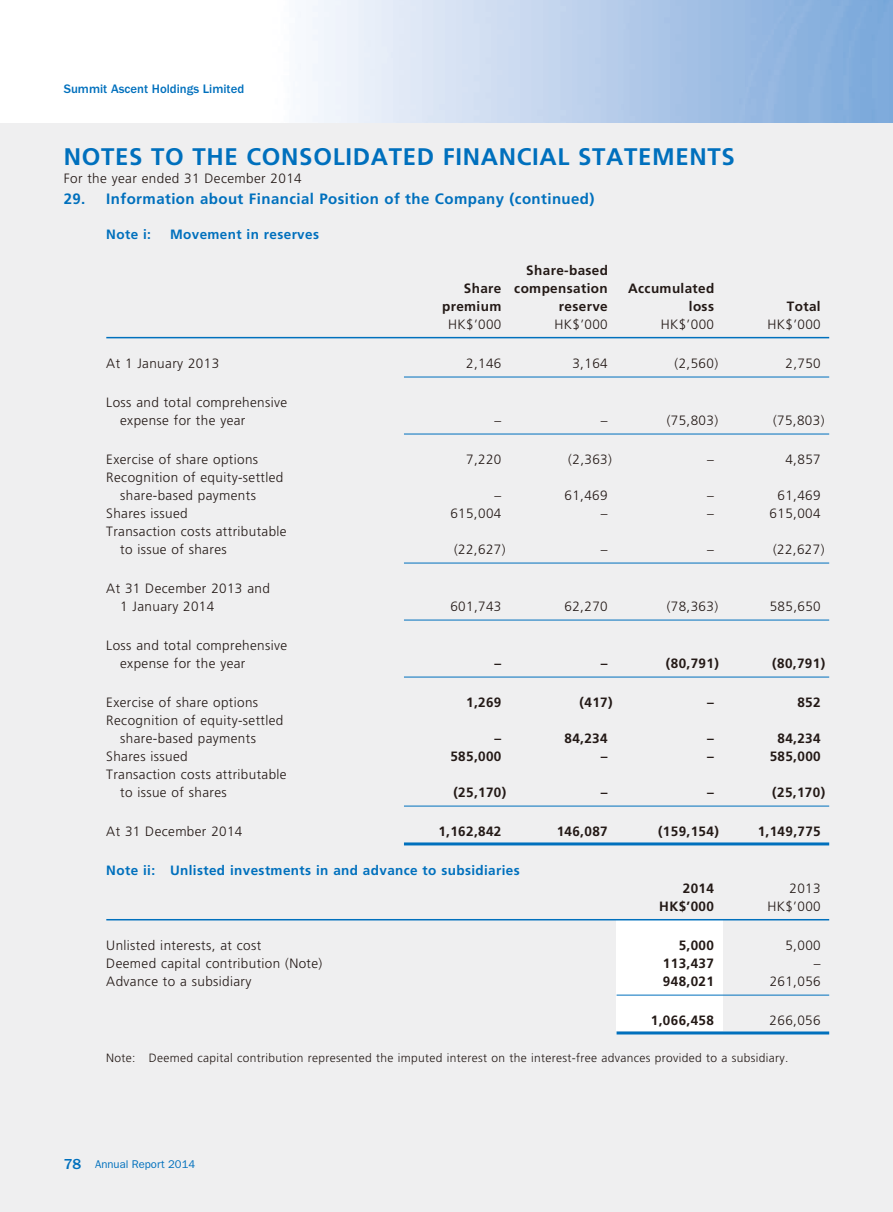
<style>
.page{position:relative;width:893px;height:1212px;background:#efeff0}
.page>*{position:absolute;margin:0;border:0;box-sizing:border-box;transform-origin:0 0}
.t1{font:700 24px "Frutiger LT Std";letter-spacing:.03em;color:#0070bd}
.t2{font:700 15px "Frutiger LT Std";letter-spacing:.03em;color:#0070bd}
.t3{font:300 13.5px/18px "Frutiger LT Std";letter-spacing:.03em;color:#231916}
.t4{font:700 13.5px/18px "Frutiger LT Std";letter-spacing:.03em;color:#231916;text-align:right}
.t5{font:700 13.5px "Frutiger LT Std";letter-spacing:.03em;color:#0070bd}
.t6{font:500 12.75px "ITC Franklin Gothic Std";color:#0070bd}
.t7{font:300 12px "Frutiger LT Std";letter-spacing:.03em;color:#231916}
.t8{font:11.25px "ITC Franklin Gothic Std";color:#0070bd}
.s1{font-weight:500;font-size:15px}
</style>
<div class="page">
<img style="left:0;top:0;width:893px;height:123px">
<hr style="left:106px;top:337px;width:723px;height:1px;background:#0070bd">
<hr style="left:404px;top:377px;width:425px;height:1px;background:#0070bd">
<hr style="left:404px;top:434px;width:425px;height:1px;background:#0070bd">
<hr style="left:404px;top:563px;width:425px;height:1px;background:#0070bd">
<hr style="left:404px;top:620px;width:425px;height:1px;background:#0070bd">
<hr style="left:404px;top:677px;width:425px;height:1px;background:#0070bd">
<hr style="left:404px;top:806px;width:425px;height:1px;background:#0070bd">
<hr style="left:404px;top:842px;width:425px;height:3px;background:#0070bd">
<div style="left:617px;top:920px;width:106px;height:110px;background:#fff"></div>
<hr style="left:106px;top:919px;width:723px;height:1px;background:#0070bd">
<hr style="left:617px;top:995px;width:212px;height:1px;background:#0070bd">
<hr style="left:617px;top:1031px;width:212px;height:3px;background:#0070bd">
<p class="t6" style="left:64px;top:82px;width:182px">Summit Ascent Holdings Limited</p>
<h1 class="t1" style="left:64px;top:142px;width:673px">NOTES TO THE CONSOLIDATED FINANCIAL STATEMENTS</h1>
<p class="t3" style="left:64px;top:169px;width:239px">For the year ended 31 December 2014</p>
<p class="t2" style="left:64px;top:190px;width:532px">29. Information about Financial Position of the Company (continued)</p>
<p class="t5" style="left:106px;top:226px;width:46px">Note i:</p>
<p class="t5" style="left:170px;top:226px;width:150px">Movement in reserves</p>
<p class="t4" style="left:464px;top:261px;width:146px">Share-based<br>Share compensation</p>
<p class="t4" style="left:628px;top:279px;width:88px">Accumulated</p>
<p class="t4" style="left:442px;top:297px;width:61px">premium</p>
<p class="t4" style="left:559px;top:297px;width:50px">reserve</p>
<p class="t4" style="left:689px;top:297px;width:27px">loss</p>
<p class="t4" style="left:787px;top:297px;width:35px">Total</p>
<p class="t3" style="left:448px;top:315px;width:55px">HK$’000</p>
<p class="t3" style="left:554px;top:315px;width:55px">HK$’000</p>
<p class="t3" style="left:661px;top:315px;width:55px">HK$’000</p>
<p class="t3" style="left:767px;top:315px;width:55px">HK$’000</p>
<p class="t3" style="left:106px;top:354px;width:114px">At 1 January 2013</p>
<p class="t3" style="left:466px;top:354px;width:37px">2,146</p>
<p class="t3" style="left:572px;top:354px;width:37px">3,164</p>
<p class="t3" style="left:675px;top:354px;width:45px">(2,560)</p>
<p class="t3" style="left:785px;top:354px;width:37px">2,750</p>
<p class="t3" style="left:120px;top:393px;width:168px;text-indent:-14px">Loss and total comprehensive expense for the year</p>
<p class="t3" style="left:495px;top:411px;width:8px">–</p>
<p class="t3" style="left:601px;top:411px;width:8px">–</p>
<p class="t3" style="left:667px;top:411px;width:53px">(75,803)</p>
<p class="t3" style="left:773px;top:411px;width:53px">(75,803)</p>
<p class="t3" style="left:106px;top:450px;width:153px">Exercise of share options</p>
<p class="t3" style="left:466px;top:450px;width:37px">7,220</p>
<p class="t3" style="left:568px;top:450px;width:45px">(2,363)</p>
<p class="t3" style="left:707px;top:450px;width:8px">–</p>
<p class="t3" style="left:785px;top:450px;width:37px">4,857</p>
<p class="t3" style="left:120px;top:468px;width:165px;text-indent:-14px">Recognition of equity-settled share-based payments</p>
<p class="t3" style="left:495px;top:486px;width:8px">–</p>
<p class="t3" style="left:564px;top:486px;width:45px">61,469</p>
<p class="t3" style="left:707px;top:486px;width:8px">–</p>
<p class="t3" style="left:777px;top:486px;width:45px">61,469</p>
<p class="t3" style="left:106px;top:504px;width:83px">Shares issued</p>
<p class="t3" style="left:450px;top:504px;width:53px">615,004</p>
<p class="t3" style="left:601px;top:504px;width:8px">–</p>
<p class="t3" style="left:707px;top:504px;width:8px">–</p>
<p class="t3" style="left:770px;top:504px;width:53px">615,004</p>
<p class="t3" style="left:120px;top:522px;width:168px;text-indent:-14px">Transaction costs attributable to issue of shares</p>
<p class="t3" style="left:454px;top:540px;width:53px">(22,627)</p>
<p class="t3" style="left:601px;top:540px;width:8px">–</p>
<p class="t3" style="left:707px;top:540px;width:8px">–</p>
<p class="t3" style="left:773px;top:540px;width:53px">(22,627)</p>
<p class="t3" style="left:120px;top:579px;width:151px;text-indent:-14px">At 31 December 2013 and<br>1 January 2014</p>
<p class="t3" style="left:120px;top:636px;width:168px;text-indent:-14px">Loss and total comprehensive expense for the year</p>
<p class="t3" style="left:450px;top:597px;width:53px">601,743</p>
<p class="t3" style="left:565px;top:597px;width:45px">62,270</p>
<p class="t3" style="left:667px;top:597px;width:53px">(78,363)</p>
<p class="t3" style="left:770px;top:597px;width:53px">585,650</p>
<p class="t4" style="left:495px;top:654px;width:8px">–</p>
<p class="t4" style="left:601px;top:654px;width:8px">–</p>
<p class="t4" style="left:666px;top:654px;width:54px">(80,791)</p>
<p class="t4" style="left:772px;top:654px;width:54px">(80,791)</p>
<p class="t3" style="left:106px;top:693px;width:153px">Exercise of share options</p>
<p class="t4" style="left:466px;top:693px;width:37px">1,269</p>
<p class="t4" style="left:580px;top:693px;width:35px">(417)</p>
<p class="t4" style="left:707px;top:693px;width:8px">–</p>
<p class="t4" style="left:797px;top:693px;width:25px">852</p>
<p class="t3" style="left:120px;top:711px;width:165px;text-indent:-14px">Recognition of equity-settled share-based payments</p>
<p class="t4" style="left:495px;top:729px;width:8px">–</p>
<p class="t4" style="left:564px;top:729px;width:45px">84,234</p>
<p class="t4" style="left:707px;top:729px;width:8px">–</p>
<p class="t4" style="left:777px;top:729px;width:45px">84,234</p>
<p class="t3" style="left:106px;top:747px;width:83px">Shares issued</p>
<p class="t4" style="left:450px;top:747px;width:53px">585,000</p>
<p class="t4" style="left:601px;top:747px;width:8px">–</p>
<p class="t4" style="left:707px;top:747px;width:8px">–</p>
<p class="t4" style="left:770px;top:747px;width:53px">585,000</p>
<p class="t3" style="left:120px;top:765px;width:168px;text-indent:-14px">Transaction costs attributable to issue of shares</p>
<p class="t4" style="left:453px;top:783px;width:54px">(25,170)</p>
<p class="t4" style="left:601px;top:783px;width:8px">–</p>
<p class="t4" style="left:707px;top:783px;width:8px">–</p>
<p class="t4" style="left:772px;top:783px;width:54px">(25,170)</p>
<p class="t3" style="left:106px;top:822px;width:138px">At 31 December 2014</p>
<p class="t4" style="left:438px;top:822px;width:65px">1,162,842</p>
<p class="t4" style="left:557px;top:822px;width:53px">146,087</p>
<p class="t4" style="left:658px;top:822px;width:62px">(159,154)</p>
<p class="t4" style="left:758px;top:822px;width:65px">1,149,775</p>
<p class="t5" style="left:106px;top:862px;width:415px">Note ii: Unlisted investments in and advance to subsidiaries</p>
<p class="t4" style="left:683px;top:879px;width:33px">2014</p>
<p class="t3" style="left:789px;top:879px;width:33px">2013</p>
<p class="t4" style="left:659px;top:897px;width:56px">HK$’000</p>
<p class="t3" style="left:767px;top:897px;width:55px">HK$’000</p>
<p class="t3" style="left:106px;top:936px;width:156px">Unlisted interests, at cost</p>
<p class="t4" style="left:679px;top:936px;width:37px">5,000</p>
<p class="t3" style="left:785px;top:936px;width:37px">5,000</p>
<p class="t3" style="left:106px;top:954px;width:218px">Deemed capital contribution (Note)</p>
<p class="t4" style="left:663px;top:954px;width:53px">113,437</p>
<p class="t3" style="left:814px;top:954px;width:8px">–</p>
<p class="t3" style="left:106px;top:972px;width:147px">Advance to a subsidiary</p>
<p class="t4" style="left:663px;top:972px;width:53px">948,021</p>
<p class="t3" style="left:770px;top:972px;width:53px">261,056</p>
<p class="t4" style="left:651px;top:1011px;width:65px">1,066,458</p>
<p class="t3" style="left:770px;top:1011px;width:53px">266,056</p>
<p class="t7" style="left:106px;top:1051px;width:684px">Note: Deemed capital contribution represented the imputed interest on the interest-free advances provided to a subsidiary.</p>
<p class="t8" style="left:64px;top:1157px;width:133px"><span class="s1">78</span> Annual Report 2014</p>
</div>
